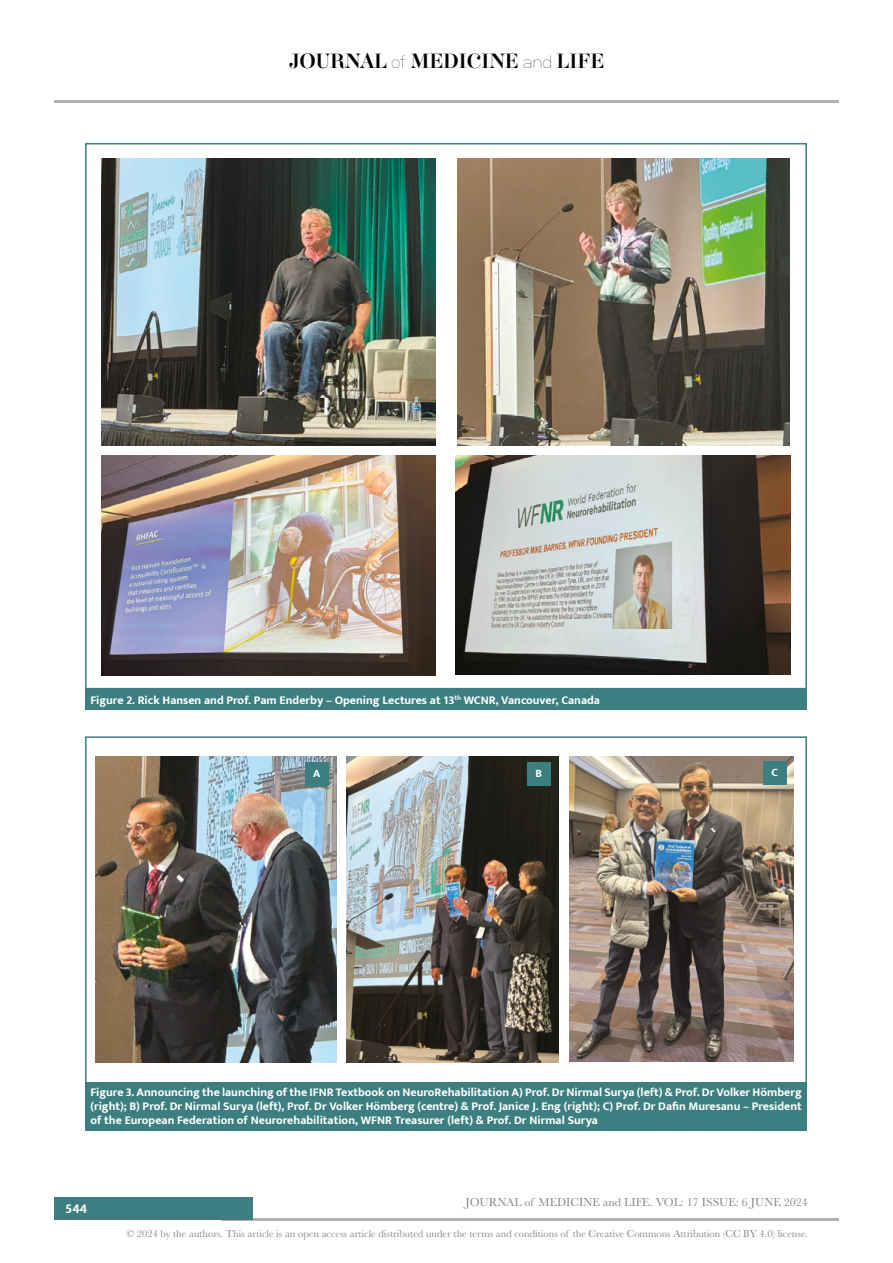
<style>
.page{position:relative;width:893px;height:1263px;background:#fff}
.page>*{position:absolute;margin:0;border:0;box-sizing:border-box;transform-origin:0 0}
.t1{font:18px "Aker Brygge Display";color:#000}
.t2{font:700 13.5px "Mukta";color:#fff}
.t3{font:700 12px/14.4px "Mukta";color:#fff;text-align:justify}
.t4{font:12px "Baskerville";color:#878787}
.t5{font:700 11.4px "Mukta";color:#fff}
.t6{font:10.5px "Baskerville";color:#878787}
.s1{font-family:"Neubau Grotesk Lei"}
</style>
<div class="page">
<hr style="left:54px;top:100px;width:785px;height:2px;background:#b3b2b2">
<hr style="left:221px;top:1218px;width:618px;height:2px;background:#b3b2b2">
<div style="left:54px;top:1198px;width:198px;height:22px;background:#3d7f80"></div>
<div style="left:85px;top:1082px;width:722px;height:48px;background:#3d7f80"></div>
<img style="left:96px;top:756px;width:241px;height:307px">
<img style="left:347px;top:756px;width:211px;height:306px">
<img style="left:569px;top:756px;width:224px;height:306px">
<div style="left:85px;top:736px;width:722px;height:348px;border:2px solid #3d7f80"></div>
<div style="left:305px;top:762px;width:24px;height:24px;background:#3d7f80"></div>
<div style="left:527px;top:762px;width:24px;height:24px;background:#3d7f80"></div>
<div style="left:763px;top:761px;width:24px;height:24px;background:#3d7f80"></div>
<div style="left:85px;top:689px;width:722px;height:21px;background:#3d7f80"></div>
<img style="left:102px;top:456px;width:334px;height:220px">
<img style="left:456px;top:456px;width:334px;height:218px">
<img style="left:457px;top:158px;width:333px;height:287px">
<img style="left:102px;top:158px;width:334px;height:287px">
<h1 class="t1" style="left:289px;top:49px;width:317px">JOURNAL <span class="s1">of</span> MEDICINE <span class="s1">and</span> LIFE</h1>
<p class="t3" style="left:90px;top:693px;width:511px">Figure 2. Rick Hansen and Prof. Pam Enderby – Opening Lectures at 13<sup>th</sup> WCNR, Vancouver, Canada</p>
<p class="t5" style="left:313px;top:767px;width:9px">A</p>
<p class="t5" style="left:536px;top:767px;width:8px">B</p>
<p class="t5" style="left:772px;top:766px;width:8px">C</p>
<p class="t3" style="left:90px;top:1084px;width:713px">Figure 3. Announcing the launching of the IFNR Textbook on NeuroRehabilitation A) Prof. Dr Nirmal Surya (left) &amp; Prof. Dr Volker Hömberg (right); B) Prof. Dr Nirmal Surya (left), Prof. Dr Volker Hömberg (centre) &amp; Prof. Janice J. Eng (right); C) Prof. Dr Dafin Muresanu – President of the European Federation of Neurorehabilitation, WFNR Treasurer (left) &amp; Prof. Dr Nirmal Surya</p>
<p class="t2" style="left:65px;top:1200px;width:24px">544</p>
<p class="t4" style="left:465px;top:1195px;width:344px">JOURNAL of MEDICINE and LIFE. VOL: 17 ISSUE: 6 JUNE 2024</p>
<p class="t6" style="left:126px;top:1226px;width:683px">© 2024 by the authors. This article is an open access article distributed under the terms and conditions of the Creative Commons Attribution (CC BY 4.0) license.</p>
</div>
